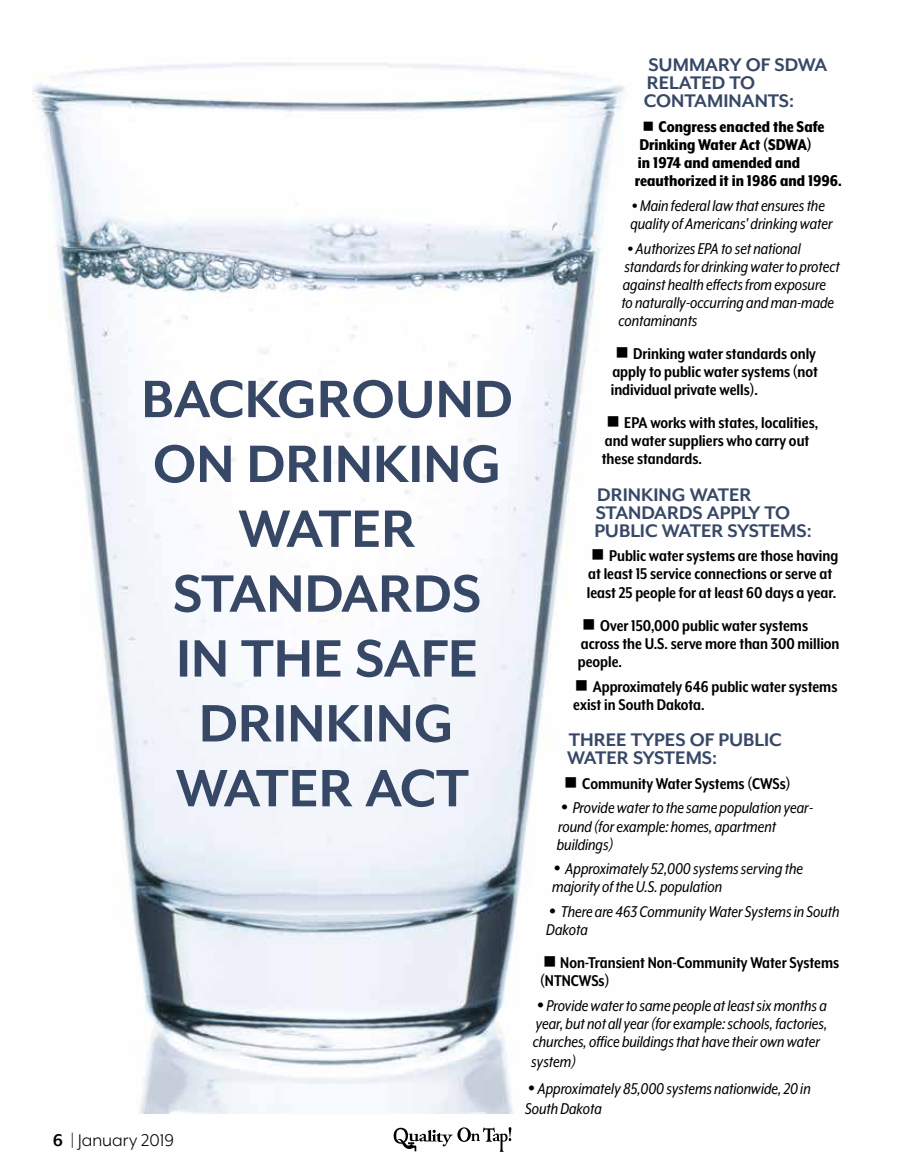
<style>
.page{position:relative;width:905px;height:1168px;background:#fff}
.page>*{position:absolute;margin:0;border:0;box-sizing:border-box;transform-origin:0 0}
.t1{font:700 21px/18px "Mr Eaves XL Mod OT";color:#374866}
.t2{font:19.5px "Mr Eaves XL Mod OT";color:#000}
.t3{font:italic 18px/18px "Mr Eaves XL Mod Nar OT";color:#000}
.t4{font:700 18px/18px "Mr Eaves XL Mod Nar OT";color:#000}
.t5{font:800 18px/18px "Mr Eaves XL Mod Nar OT";color:#000}
.s1{font-weight:700}
.s2{font-family:"Adobe Garamond Pro";font-style:normal;font-size:15.75px}
.s3{font-family:"Adobe Garamond Pro";font-style:normal}
</style>
<div class="page">
<svg style="left:393px;top:1127px;width:118px;height:25px"></svg>
<img style="left:33px;top:62px;width:592px;height:1052px">
<svg style="left:176px;top:769px;width:292px;height:38px"></svg>
<svg style="left:202px;top:704px;width:248px;height:38px"></svg>
<svg style="left:180px;top:639px;width:295px;height:38px"></svg>
<svg style="left:174px;top:574px;width:305px;height:38px"></svg>
<svg style="left:238px;top:510px;width:177px;height:37px"></svg>
<svg style="left:155px;top:445px;width:342px;height:38px"></svg>
<svg style="left:145px;top:380px;width:366px;height:38px"></svg>
<p class="t2" style="left:53px;top:1130px;width:123px"><span class="s1">6</span> | January 2019</p>
<p class="t1" style="left:644px;top:56px;width:185px">SUMMARY OF SDWA<br>RELATED TO<br>CONTAMINANTS:</p>
<p class="t5" style="left:634px;top:117px;width:208px;text-indent:8px">■ Congress enacted the Safe<br>Drinking Water Act (SDWA)<br>in 1974 and amended and reauthorized it in 1986 and 1996.</p>
<p class="t3" style="left:630px;top:196px;width:204px"><span class="s2">•</span> Main federal law that ensures the quality of Americans' drinking water</p>
<p class="t3" style="left:627px;top:239px;width:175px"><span class="s2">•</span> Authorizes EPA to set national</p>
<p class="t3" style="left:624px;top:257px;width:217px">standards for drinking water to protect</p>
<p class="t3" style="left:623px;top:275px;width:204px">against health effects from exposure</p>
<p class="t3" style="left:621px;top:293px;width:214px">to naturally-occurring and man-made</p>
<p class="t3" style="left:618px;top:312px;width:81px">contaminants</p>
<p class="t4" style="left:611px;top:345px;width:209px;text-align:justify">■ Drinking water standards only apply to public water systems (not individual private wells).</p>
<p class="t4" style="left:602px;top:414px;width:218px">■ EPA works with states, localities, and water suppliers who carry out these standards.</p>
<p class="t1" style="left:594px;top:485px;width:219px">DRINKING WATER<br>STANDARDS APPLY TO<br>PUBLIC WATER SYSTEMS:</p>
<p class="t4" style="left:586px;top:547px;width:253px">■ Public water systems are those having at least 15 service connections or serve at least 25 people for at least 60 days a year.</p>
<p class="t4" style="left:578px;top:616px;width:263px">■ Over 150,000 public water systems across the U.S. serve more than 300 million people.</p>
<p class="t4" style="left:573px;top:677px;width:265px">■ Approximately 646 public water systems exist in South Dakota.</p>
<p class="t1" style="left:567px;top:730px;width:216px">THREE TYPES OF PUBLIC<br>WATER SYSTEMS:</p>
<p class="t4" style="left:564px;top:774px;width:228px">■ Community Water Systems (CWSs)</p>
<p class="t3" style="left:556px;top:799px;width:258px"><span class="s3">•</span> Provide water to the same population year&shy;round (for example: homes, apartment buildings)</p>
<p class="t3" style="left:552px;top:860px;width:252px"><span class="s3">•</span> Approximately 52,000 systems serving the majority of the U.S. population</p>
<p class="t3" style="left:546px;top:903px;width:295px"><span class="s3">•</span> There are 463 Community Water Systems in South<br>Dakota</p>
<p class="t4" style="left:540px;top:954px;width:300px">■ Non-Transient Non-Community Water Systems (NTNCWSs)</p>
<p class="t3" style="left:532px;top:997px;width:296px;text-align:justify"><span class="s3">•</span> Provide water to same people at least six months a year, but not all year (for example: schools, factories, churches, office buildings that have their own water</p>
<p class="t3" style="left:531px;top:1053px;width:46px">system)</p>
<p class="t3" style="left:525px;top:1078px;width:287px;line-height:20px"><span class="s3">•</span> Approximately 85,000 systems nationwide, 20 in<br>South Dakota</p>
</div>
